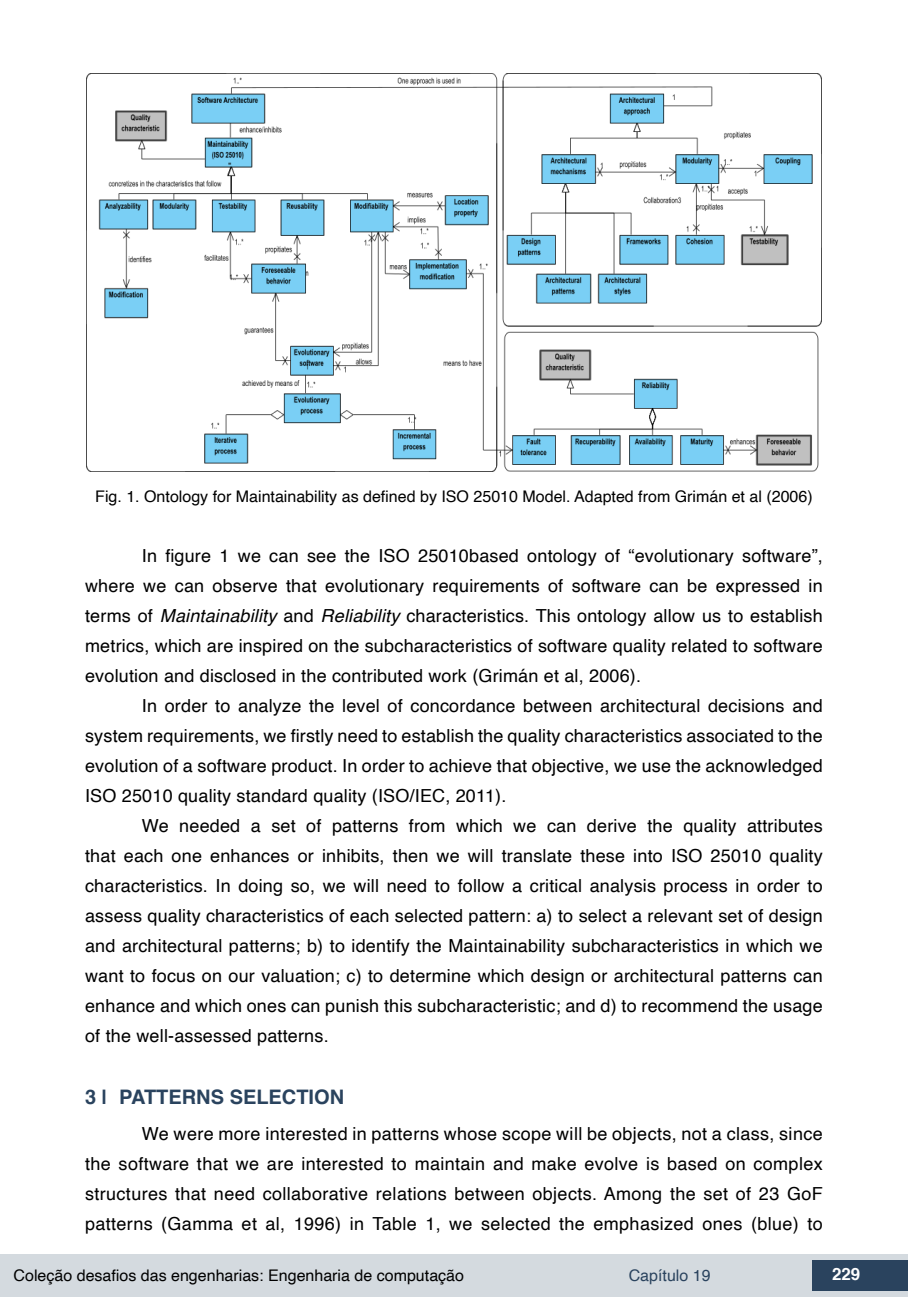
<style>
.page{position:relative;width:908px;height:1304px;background:#fff}
.page>*{position:absolute;margin:0;border:0;box-sizing:border-box;transform-origin:0 0}
.t1{font:700 20px "Helvetica";color:#2a435e}
.t2{font:18px/30px "Helvetica";letter-spacing:.01em;color:#000;text-align:justify}
.t3{font:700 16.8px "Helvetica";color:#fff}
.t4{font:16px "Helvetica";color:#000}
.t5{font:16px "Helvetica";color:#2a435e}
.s1{font-style:italic}
</style>
<div class="page">
<div style="left:0;top:1254px;width:906px;height:43px;background:#d4dadf"></div>
<div style="left:812px;top:1261px;width:95px;height:30px;background:#2a435e"></div>
<img style="left:87px;top:74px;width:733px;height:398px">
<p class="t4" style="left:95px;top:484px;width:718px">Fig. 1. Ontology for Maintainability as defined by ISO 25010 Model. Adapted from Grimán et al (2006)</p>
<p class="t2" style="left:85px;top:542px;width:739px;text-indent:57px">In figure 1 we can see the ISO 25010based ontology of “evolutionary software”, where we can observe that evolutionary requirements of software can be expressed in terms of <span class="s1">Maintainability</span> and <span class="s1">Reliability</span> characteristics. This ontology allow us to establish metrics, which are inspired on the subcharacteristics of software quality related to software evolution and disclosed in the contributed work (Grimán et al, 2006).</p>
<p class="t2" style="left:85px;top:692px;width:738px;text-indent:57px">In order to analyze the level of concordance between architectural decisions and system requirements, we firstly need to establish the quality characteristics associated to the evolution of a software product. In order to achieve that objective, we use the acknowledged ISO 25010 quality standard quality (ISO/IEC, 2011).</p>
<p class="t2" style="left:85px;top:812px;width:738px;text-indent:57px">We needed a set of patterns from which we can derive the quality attributes that each one enhances or inhibits, then we will translate these into ISO 25010 quality characteristics. In doing so, we will need to follow a critical analysis process in order to assess quality characteristics of each selected pattern: a) to select a relevant set of design and architectural patterns; b) to identify the Maintainability subcharacteristics in which we want to focus on our valuation; c) to determine which design or architectural patterns can enhance and which ones can punish this subcharacteristic; and d) to recommend the usage of the well-assessed patterns.</p>
<p class="t1" style="left:85px;top:1081px;width:260px">3 | PATTERNS SELECTION</p>
<p class="t2" style="left:85px;top:1119px;width:738px;text-indent:57px">We were more interested in patterns whose scope will be objects, not a class, since the software that we are interested to maintain and make evolve is based on complex structures that need collaborative relations between objects. Among the set of 23 GoF patterns (Gamma et al, 1996) in Table 1, we selected the emphasized ones (blue) to</p>
<p class="t4" style="left:14px;top:1263px;width:452px">Coleção desafios das engenharias: Engenharia de computação</p>
<p class="t5" style="left:628px;top:1263px;width:83px">Capítulo 19</p>
<p class="t3" style="left:831px;top:1261px;width:30px">229</p>
</div>
